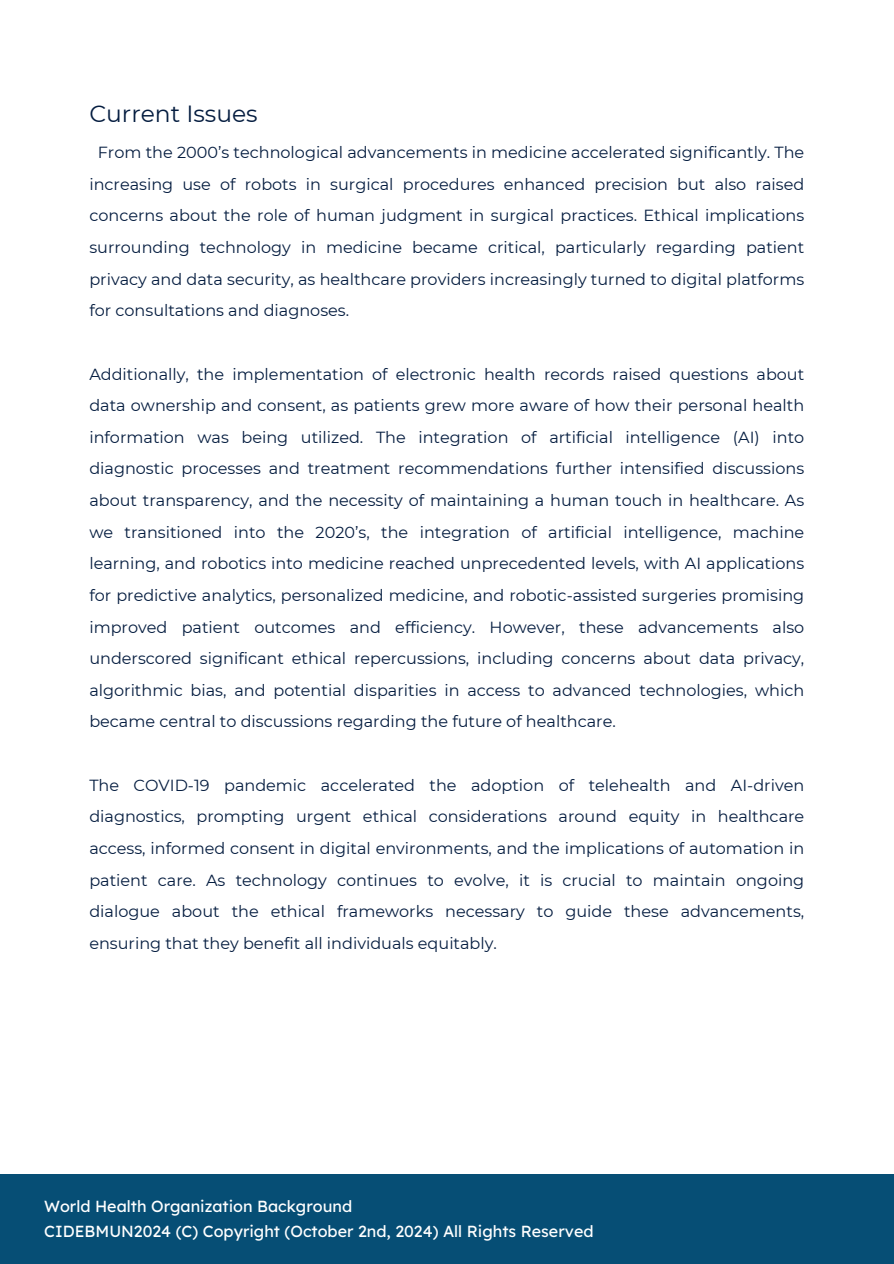
<style>
.page{position:relative;width:894px;height:1264px;background:#fff}
.page>*{position:absolute;margin:0;border:0;box-sizing:border-box;transform-origin:0 0}
.t1{font:23.4px "Montserrat";color:#051d40}
.t2{font:16.05px/31.7px "Montserrat";color:#051d40;text-align:justify}
.t3{font:16.05px/25.2px "Lexend Deca";color:#fff}
</style>
<div class="page">
<div style="left:0;top:1174px;width:893px;height:89px;background:#064e75"></div>
<h1 class="t1" style="left:89px;top:99px;width:170px">Current Issues</h1>
<h1 class="t2" style="left:89px;top:136px;width:716px;text-indent:8px">From the 2000’s technological advancements in medicine accelerated significantly. The increasing use of robots in surgical procedures enhanced precision but also raised concerns about the role of human judgment in surgical practices. Ethical implications surrounding technology in medicine became critical, particularly regarding patient privacy and data security, as healthcare providers increasingly turned to digital platforms for consultations and diagnoses.</h1>
<h1 class="t2" style="left:89px;top:358px;width:716px">Additionally, the implementation of electronic health records raised questions about data ownership and consent, as patients grew more aware of how their personal health information was being utilized. The integration of artificial intelligence (AI) into diagnostic processes and treatment recommendations further intensified discussions about transparency, and the necessity of maintaining a human touch in healthcare. As we transitioned into the 2020’s, the integration of artificial intelligence, machine learning, and robotics into medicine reached unprecedented levels, with AI applications for predictive analytics, personalized medicine, and robotic-assisted surgeries promising improved patient outcomes and efficiency. However, these advancements also underscored significant ethical repercussions, including concerns about data privacy, algorithmic bias, and potential disparities in access to advanced technologies, which became central to discussions regarding the future of healthcare.</h1>
<h1 class="t2" style="left:89px;top:769px;width:716px">The COVID-19 pandemic accelerated the adoption of telehealth and AI-driven diagnostics, prompting urgent ethical considerations around equity in healthcare access, informed consent in digital environments, and the implications of automation in patient care. As technology continues to evolve, it is crucial to maintain ongoing dialogue about the ethical frameworks necessary to guide these advancements, ensuring that they benefit all individuals equitably.</h1>
<h1 class="t3" style="left:44px;top:1193px;width:551px">World Health Organization Background<br>CIDEBMUN2024 (C) Copyright (October 2nd, 2024) All Rights Reserved</h1>
</div>
